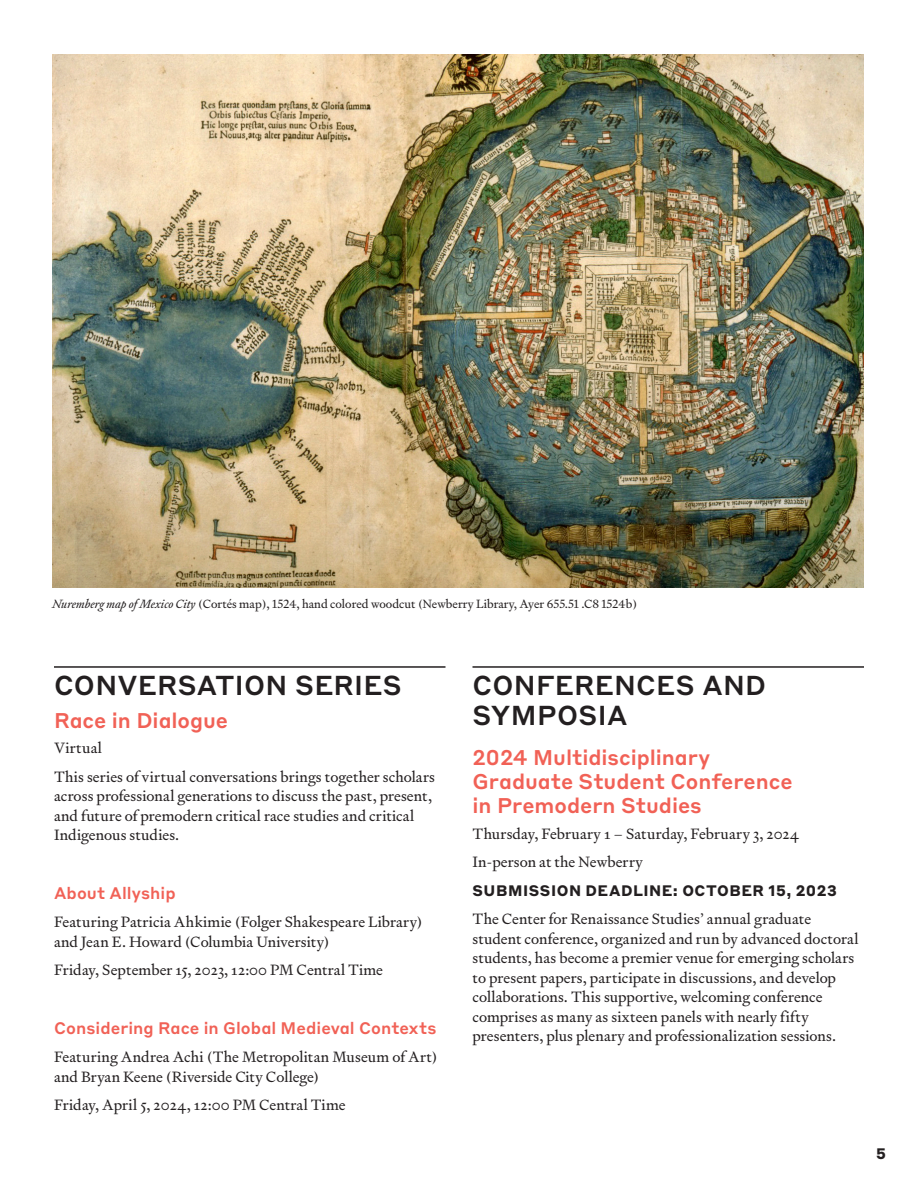
<style>
.page{position:relative;width:918px;height:1188px;background:#fff}
.page>*{position:absolute;margin:0;border:0;box-sizing:border-box;transform-origin:0 0}
.MAJOR_HEADING_11-10{font:500 27px/30px "Styrene B";letter-spacing:.01em;color:#231f20}
.LEVEL_2_HEAD_11-10{font:500 21px/24px "Styrene B";letter-spacing:-.005em;color:#f16156}
.LEVEL_3_HEAD_11-10{font:500 16.5px "Styrene B";letter-spacing:.005em;color:#f16156}
.BODY_COPY_11-10{font:15px/19.5px "Signifier";letter-spacing:.005em;color:#231f20}
.Application_Deadline{font:700 15px "Styrene B";letter-spacing:.035em;color:#231f20}
.t1{font:12px "Signifier";color:#231f20}
.s1{font-style:italic}
</style>
<div class="page">
<hr style="left:54px;top:666px;width:392px;height:2px;background:#231f20">
<hr style="left:472px;top:666px;width:392px;height:2px;background:#231f20">
<img style="left:52px;top:54px;width:812px;height:534px">
<p class="t1" style="left:52px;top:597px;width:586px"><span class="s1">Nuremberg map of Mexico City</span> (Cortés map), 1524, hand colored woodcut (Newberry Library, Ayer 655.51 .C8 1524b)</p>
<p class="MAJOR_HEADING_11-10" style="left:54px;top:668px;width:349px">CONVERSATION SERIES</p>
<p class="LEVEL_2_HEAD_11-10" style="left:54px;top:706px;width:176px">Race in Dialogue</p>
<p class="BODY_COPY_11-10" style="left:54px;top:738px;width:50px">Virtual</p>
<p class="BODY_COPY_11-10" style="left:54px;top:767px;width:383px">This series of virtual conversations brings together scholars across professional generations to discuss the past, present, and future of premodern critical race studies and critical Indigenous studies.</p>
<p class="LEVEL_3_HEAD_11-10" style="left:54px;top:879px;width:123px">About Allyship</p>
<p class="BODY_COPY_11-10" style="left:54px;top:912px;width:370px">Featuring Patricia Ahkimie (Folger Shakespeare Library) and Jean E. Howard (Columbia University)</p>
<p class="BODY_COPY_11-10" style="left:54px;top:960px;width:331px">Friday, September 15, 2023, 12:00 PM Central Time</p>
<p class="LEVEL_3_HEAD_11-10" style="left:54px;top:1014px;width:384px">Considering Race in Global Medieval Contexts</p>
<p class="BODY_COPY_11-10" style="left:54px;top:1047px;width:385px">Featuring Andrea Achi (The Metropolitan Museum of Art) and Bryan Keene (Riverside City College)</p>
<p class="BODY_COPY_11-10" style="left:54px;top:1095px;width:293px">Friday, April 5, 2024, 12:00 PM Central Time</p>
<p class="MAJOR_HEADING_11-10" style="left:473px;top:668px;width:295px">CONFERENCES AND<br>SYMPOSIA</p>
<p class="LEVEL_2_HEAD_11-10" style="left:472px;top:744px;width:322px">2024 Multidisciplinary<br>Graduate Student Conference in Premodern Studies</p>
<p class="BODY_COPY_11-10" style="left:472px;top:824px;width:328px">Thursday, February 1 – Saturday, February 3, 2024</p>
<p class="BODY_COPY_11-10" style="left:472px;top:852px;width:172px">In-person at the Newberry</p>
<p class="Application_Deadline" style="left:473px;top:878px;width:366px">SUBMISSION DEADLINE: OCTOBER 15, 2023</p>
<p class="BODY_COPY_11-10" style="left:472px;top:909px;width:388px">The Center for Renaissance Studies’ annual graduate student conference, organized and run by advanced doctoral students, has become a premier venue for emerging scholars to present papers, participate in discussions, and develop collaborations. This supportive, welcoming conference comprises as many as sixteen panels with nearly fifty presenters, plus plenary and professionalization sessions.</p>
<p class="Application_Deadline" style="left:876px;top:1141px;width:11px">5</p>
</div>
